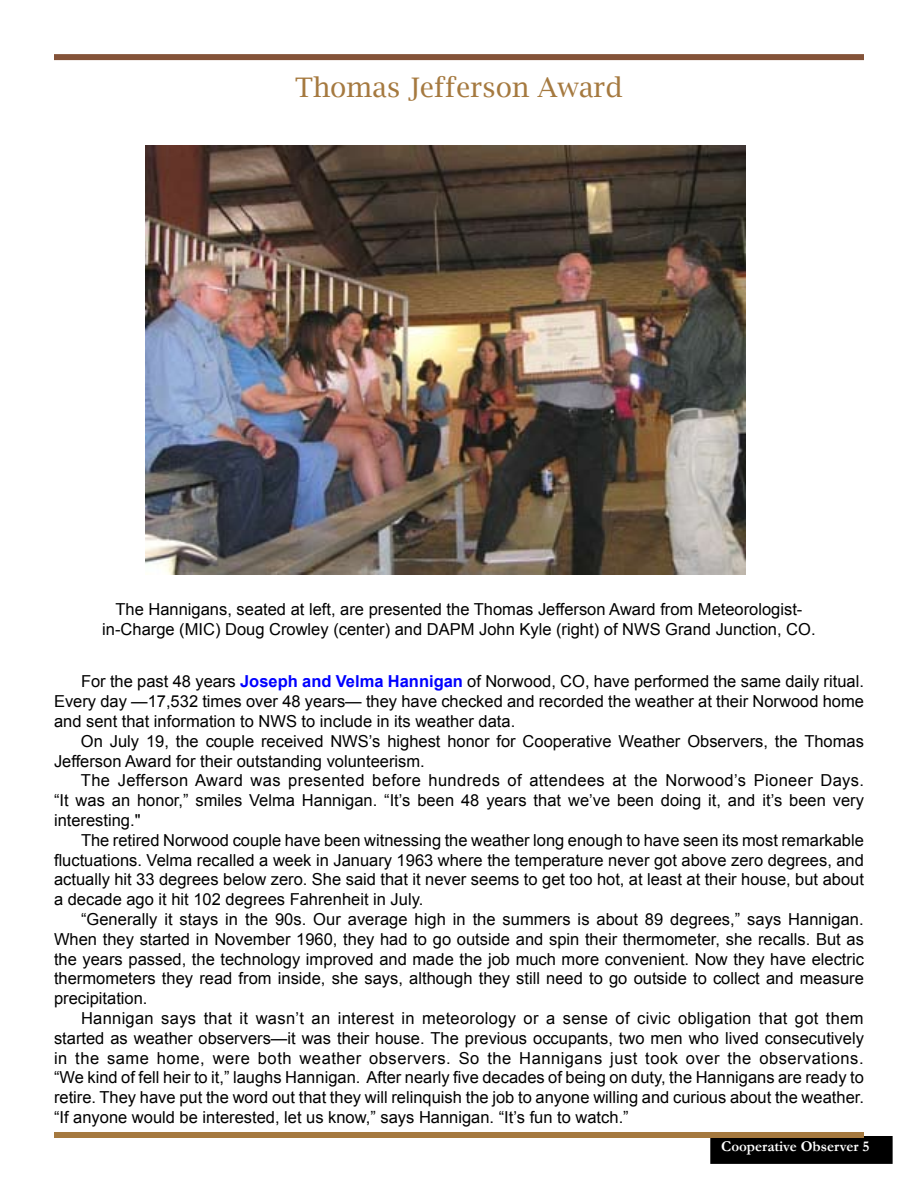
<style>
.page{position:relative;width:918px;height:1188px;background:#fff}
.page>*{position:absolute;margin:0;border:0;box-sizing:border-box;transform-origin:0 0}
.t1{font:27px "Lucida Bright";color:#a5793f}
.t2{font:16.5px/19.8px "Arial";color:#000;text-align:justify}
.t3{font:700 15px "Garamond";color:#fff}
.s1{font-weight:700;color:#00f}
</style>
<div class="page">
<div style="left:711px;top:1137px;width:181px;height:26px;background:#000"></div>
<div style="left:710px;top:1136px;width:183px;height:28px;border:2px solid #000"></div>
<div style="left:54px;top:1132px;width:810px;height:6px;background:#a5793f"></div>
<img style="left:146px;top:146px;width:600px;height:428px">
<div style="left:54px;top:54px;width:810px;height:6px;background:#845339"></div>
<h1 class="t1" style="left:295px;top:72px;width:329px">Thomas Jefferson Award</h1>
<p class="t2" style="left:102px;top:600px;width:715px;text-align:center">The Hannigans, seated at left, are presented the Thomas Jefferson Award from Meteorologist&shy;in-Charge (MIC) Doug Crowley (center) and DAPM John Kyle (right) of NWS Grand Junction, CO.</p>
<p class="t2" style="left:54px;top:672px;width:812px;text-indent:27px">For the past 48 years <span class="s1">Joseph and Velma Hannigan</span> of Norwood, CO, have performed the same daily ritual.<br>Every day —17,532 times over 48 years— they have checked and recorded the weather at their Norwood home and sent that information to NWS to include in its weather data.</p>
<p class="t2" style="left:54px;top:731px;width:811px;text-indent:27px">On July 19, the couple received NWS’s highest honor for Cooperative Weather Observers, the Thomas<br>Jefferson Award for their outstanding volunteerism.</p>
<p class="t2" style="left:54px;top:771px;width:812px;text-indent:27px">The Jefferson Award was presented before hundreds of attendees at the Norwood’s Pioneer Days. “It was an honor,” smiles Velma Hannigan. “It’s been 48 years that we’ve been doing it, and it’s been very interesting."</p>
<p class="t2" style="left:54px;top:830px;width:811px;text-indent:27px">The retired Norwood couple have been witnessing the weather long enough to have seen its most remarkable fluctuations. Velma recalled a week in January 1963 where the temperature never got above zero degrees, and actually hit 33 degrees below zero. She said that it never seems to get too hot, at least at their house, but about a decade ago it hit 102 degrees Fahrenheit in July.</p>
<p class="t2" style="left:54px;top:909px;width:811px;text-indent:27px">“Generally it stays in the 90s. Our average high in the summers is about 89 degrees,” says Hannigan.<br>When they started in November 1960, they had to go outside and spin their thermometer, she recalls. But as the years passed, the technology improved and made the job much more convenient. Now they have electric thermometers they read from inside, she says, although they still need to go outside to collect and measure precipitation.</p>
<p class="t2" style="left:54px;top:1008px;width:812px;text-indent:27px">Hannigan says that it wasn’t an interest in meteorology or a sense of civic obligation that got them started as weather observers—it was their house. The previous occupants, two men who lived consecutively in the same home, were both weather observers. So the Hannigans just took over the observations. “We kind of fell heir to it,” laughs Hannigan. After nearly five decades of being on duty, the Hannigans are ready to retire. They have put the word out that they will relinquish the job to anyone willing and curious about the weather. “If anyone would be interested, let us know,” says Hannigan. “It’s fun to watch.”</p>
<p class="t3" style="left:721px;top:1136px;width:150px">Cooperative Observer 5</p>
</div>
